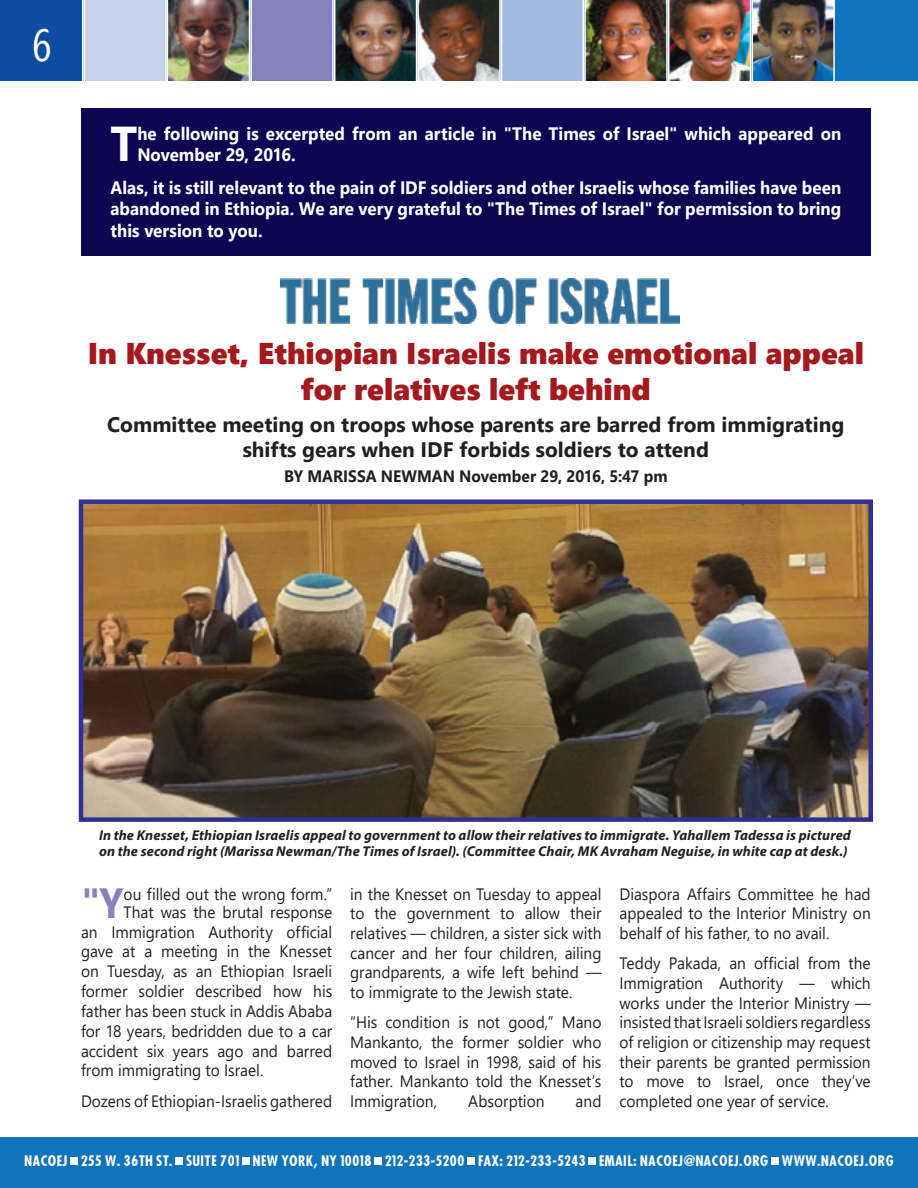
<style>
.page{position:relative;width:918px;height:1188px;background:#fff}
.page>*{position:absolute;margin:0;border:0;box-sizing:border-box;transform-origin:0 0}
.t1{font:700 48.9px "Segoe UI";color:#fff;scale:.94 1}
.t2{font:45px "Segoe Condensed";color:#fff}
.t3{font:700 42.15px "Segoe UI";color:#8781bd;scale:.94 1}
.t4{font:30px/36px "Segoe UI Black";color:#a5181b;text-align:center}
.t5{font:700 21px/25.2px "Segoe UI";color:#231f20;text-align:center}
.t6{font:700 18px/21.6px "Segoe UI";color:#fff;scale:.94 1}
.t7{font:16.5px/19.6px "Segoe UI";color:#231f20;text-align:justify;scale:.94 1}
.t8{font:700 16.5px "Segoe UI";letter-spacing:-.005em;color:#231f20;scale:.94 1}
.t9{font:italic 700 14.25px/15.8px "Myriad Pro";letter-spacing:.01em;color:#231f20}
.t10{font:700 14.25px "Futura Cond";color:#fff}
</style>
<div class="page">
<div style="left:835px;top:0;width:83px;height:81px;background:#1074bc"></div>
<div style="left:81px;top:108px;width:790px;height:148px;background:#0d0453"></div>
<img style="left:281px;top:278px;width:399px;height:46px">
<img style="left:84px;top:504px;width:784px;height:313px">
<div style="left:79px;top:499px;width:794px;height:323px;border:4px solid #2e3092"></div>
<div style="left:0;top:1134px;width:918px;height:54px;background:#1074bc"></div>
<div style="left:71px;top:1158px;width:7px;height:7px;background:#fff"></div>
<div style="left:176px;top:1158px;width:7px;height:7px;background:#fff"></div>
<div style="left:242px;top:1158px;width:8px;height:7px;background:#fff"></div>
<div style="left:375px;top:1158px;width:7px;height:7px;background:#fff"></div>
<div style="left:468px;top:1158px;width:7px;height:7px;background:#fff"></div>
<div style="left:589px;top:1158px;width:7px;height:7px;background:#fff"></div>
<div style="left:771px;top:1158px;width:8px;height:7px;background:#fff"></div>
<img style="left:0;top:0;width:835px;height:81px">
<hr style="left:0;top:1134px;width:918px;height:3px;background:#fff">
<h2 class="t2" style="left:32px;top:17px;width:21px">6</h2>
<h1 class="t1" style="left:110px;top:104px;width:30px">T</h1>
<p class="t6" style="left:137px;top:122px;width:750px">he following is excerpted from an article in "The Times of Israel" which appeared on<br>November 29, 2016.</p>
<p class="t6" style="left:110px;top:176px;width:779px;text-align:justify">Alas, it is still relevant to the pain of IDF soldiers and other Israelis whose families have been abandoned in Ethiopia. We are very grateful to "The Times of Israel" for permission to bring this version to you.</p>
<h3 class="t4" style="left:88px;top:333px;width:778px">In Knesset, Ethiopian Israelis make emotional appeal for relatives left behind</h3>
<p class="t5" style="left:107px;top:411px;width:739px">Committee meeting on troops whose parents are barred from immigrating shifts gears when IDF forbids soldiers to attend</p>
<p class="t8" style="left:284px;top:462px;width:410px">BY MARISSA NEWMAN November 29, 2016, 5:47 pm</p>
<p class="t9" style="left:99px;top:827px;width:753px">In the Knesset, Ethiopian Israelis appeal to government to allow their relatives to immigrate. Yahallem Tadessa is pictured on the second right (Marissa Newman/The Times of Israel). (Committee Chair, MK Avraham Neguise, in white cap at desk.)</p>
<h3 class="t3" style="left:81px;top:869px;width:47px">"Y</h3>
<p class="t7" style="left:124px;top:885px;width:223px;line-height:18px">ou filled out the wrong form.”<br>That was the brutal response</p>
<p class="t7" style="left:81px;top:922px;width:269px">an Immigration Authority official gave at a meeting in the Knesset on Tuesday, as an Ethiopian Israeli former soldier described how his father has been stuck in Addis Ababa for 18 years, bedridden due to a car accident six years ago and barred from immigrating to Israel.</p>
<p class="t7" style="left:81px;top:1091px;width:269px">Dozens of Ethiopian-Israelis gathered</p>
<p class="t7" style="left:350px;top:884px;width:269px">in the Knesset on Tuesday to appeal to the government to allow their relatives — children, a sister sick with cancer and her four children, ailing grandparents, a wife left behind — to immigrate to the Jewish state.</p>
<p class="t7" style="left:350px;top:1012px;width:269px">“His condition is not good,” Mano Mankanto, the former soldier who moved to Israel in 1998, said of his father. Mankanto told the Knesset’s Immigration,</p>
<p class="t7" style="left:468px;top:1091px;width:83px">Absorption</p>
<p class="t7" style="left:576px;top:1091px;width:29px">and</p>
<p class="t7" style="left:620px;top:884px;width:269px">Diaspora Affairs Committee he had appealed to the Interior Ministry on behalf of his father, to no avail.</p>
<p class="t7" style="left:620px;top:953px;width:269px">Teddy Pakada, an official from the Immigration Authority — which works under the Interior Ministry — insisted that Israeli soldiers regardless of religion or citizenship may request their parents be granted permission to move to Israel, once they’ve completed one year of service.</p>
<p class="t10" style="left:24px;top:1152px;width:871px">NACOEJ 255 W. 36TH ST. SUITE 701 NEW YORK, NY 10018 212-233-5200 FAX: 212-233-5243 EMAIL: NACOEJ@NACOEJ.ORG WWW.NACOEJ.ORG</p>
</div>
